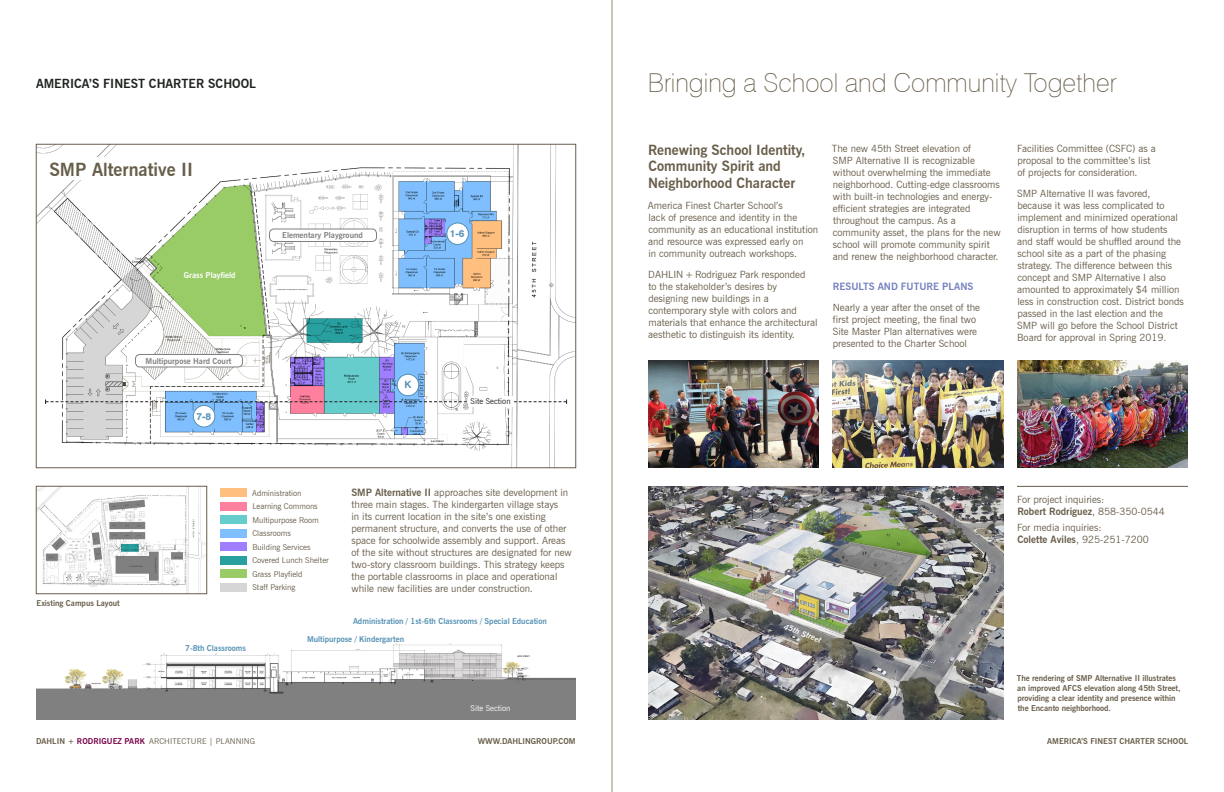
<style>
.page{position:relative;width:1224px;height:792px;background:#fff}
.page>*{position:absolute;margin:0;border:0;box-sizing:border-box;transform-origin:0 0}
.DOC_Special_Text{font:100 26px "Swiss 721 BT";color:#685d49}
.DOC_Body_Text_14pt{font:700 18px "News Gothic BT";color:#685d49}
.DOC_Body_Text_10pt{font:700 14px/16.8px "News Gothic BT";color:#685d49}
.DOC_Heading_1_on_whi{font:700 12.5px "News Gothic BT";color:#202420}
.DOC_Body_Text_10pt-2{font:10px/12px "News Gothic BT";color:#685d49}
.DOC_Body_Text_10pt_n{font:10px/12px "News Gothic BT";color:#685d49}
.CS_Body_Text_10pt{font:10px/12px "News Gothic BT";color:#685d49}
.CS_Body_Text_10pt-2{font:700 10px "News Gothic BT";color:#685d49}
.CS_Heading_3{font:700 10px "News Gothic BT";color:#7481bf}
.t1{font:700 10px "Swiss 721 BT";color:#5592b4}
.DOC_Note_8pt{font:700 8px/10px "News Gothic BT";color:#685d49}
.DOC_Note_8pt-2{font:8px "News Gothic BT";color:#685d49}
.DOC_Note_8pt-3{font:700 8px "News Gothic BT";color:#5592b4}
.t2{font:700 8px "News Gothic BT";color:#808080}
.t3{font:700 8px "News Gothic BT";color:#fff}
.t4{font:8px "News Gothic BT";color:#fff}
.t5{font:8px "News Gothic BT";color:#231f20}
.t6{font:italic 700 8px "News Gothic BT";color:#fff}
.s1{font-weight:700}
.s2{font-weight:700;color:#790149}
.s3{font-weight:400}
</style>
<div class="page">
<img style="left:36px;top:643px;width:540px;height:59px">
<hr style="left:1017px;top:486px;width:171px;height:1px;background:#685d49">
<img style="left:38px;top:146px;width:536px;height:320px">
<img style="left:1017px;top:360px;width:171px;height:108px">
<img style="left:832px;top:360px;width:172px;height:108px">
<img style="left:648px;top:360px;width:171px;height:108px">
<div style="left:220px;top:515px;width:28px;height:9px;background:#66cdcc"></div>
<div style="left:220px;top:529px;width:28px;height:9px;background:#7fbfff"></div>
<div style="left:220px;top:488px;width:28px;height:9px;background:#ffbf7f"></div>
<div style="left:220px;top:556px;width:28px;height:9px;background:#28a09f"></div>
<div style="left:220px;top:583px;width:28px;height:9px;background:#d6d6d6"></div>
<div style="left:220px;top:502px;width:28px;height:9px;background:#ff809e"></div>
<div style="left:220px;top:569px;width:28px;height:9px;background:#99cc67"></div>
<div style="left:220px;top:542px;width:28px;height:9px;background:#9f7eff"></div>
<div style="left:36px;top:702px;width:540px;height:18px;background:#808080"></div>
<svg style="left:45px;top:399px;width:522px;height:5px"></svg>
<div style="left:270px;top:229px;width:107px;height:13px;background:#fff;border-radius:5px"></div>
<div style="left:269px;top:228px;width:108px;height:14px;border:1px solid #808080;border-radius:5px"></div>
<div style="left:136px;top:354px;width:107px;height:13px;background:#fff;border-radius:5px"></div>
<div style="left:135px;top:354px;width:108px;height:13px;border:1px solid #808080;border-radius:5px"></div>
<div style="left:174px;top:268px;width:72px;height:14px;background:#99cc67;border-radius:5px"></div>
<div style="left:397px;top:374px;width:22px;height:22px;background:#fff;border-radius:50%"></div>
<div style="left:397px;top:374px;width:22px;height:22px;border:1px solid #5592b4;border-radius:50%"></div>
<div style="left:447px;top:223px;width:21px;height:21px;background:#fff;border-radius:50%"></div>
<div style="left:446px;top:222px;width:23px;height:23px;border:1px solid #5592b4;border-radius:50%"></div>
<div style="left:193px;top:406px;width:22px;height:21px;background:#fff;border-radius:50%"></div>
<div style="left:193px;top:405px;width:22px;height:23px;border:1px solid #5592b4;border-radius:50%"></div>
<img style="left:38px;top:488px;width:167px;height:104px">
<div style="left:36px;top:486px;width:171px;height:108px;border:1px solid #685d49"></div>
<div style="left:468px;top:396px;width:45px;height:11px;background:#fff"></div>
<div style="left:50px;top:158px;width:166px;height:22px;background:#fff"></div>
<img style="left:648px;top:486px;width:356px;height:234px">
<hr style="left:612px;top:0;width:1px;height:792px;background:#b9b298">
<p class="DOC_Heading_1_on_whi" style="left:36px;top:76px;width:222px">AMERICA’S FINEST CHARTER SCHOOL</p>
<p class="DOC_Body_Text_14pt" style="left:49px;top:158px;width:145px">SMP Alternative II</p>
<p class="t3" style="left:184px;top:270px;width:53px">Grass Playfield</p>
<p class="t2" style="left:282px;top:231px;width:82px">Elementary Playground</p>
<p class="t1" style="left:450px;top:227px;width:16px">1-6</p>
<p class="t2" style="left:146px;top:356px;width:87px">Multipurpose Hard Court</p>
<p class="t1" style="left:196px;top:410px;width:16px">7-8</p>
<p class="t1" style="left:404px;top:379px;width:9px">K</p>
<p class="t5" style="left:471px;top:396px;width:41px">Site Section</p>
<p class="DOC_Note_8pt" style="left:37px;top:598px;width:85px">Existing Campus Layout</p>
<p class="DOC_Note_8pt-2" style="left:252px;top:488px;width:51px">Administration</p>
<p class="DOC_Note_8pt-2" style="left:252px;top:502px;width:67px">Learning Commons</p>
<p class="DOC_Note_8pt-2" style="left:252px;top:515px;width:68px">Multipurpose Room</p>
<p class="DOC_Note_8pt-2" style="left:252px;top:529px;width:40px">Classrooms</p>
<p class="DOC_Note_8pt-2" style="left:252px;top:542px;width:60px">Building Services</p>
<p class="DOC_Note_8pt-2" style="left:252px;top:556px;width:78px">Covered Lunch Shelter</p>
<p class="DOC_Note_8pt-2" style="left:253px;top:583px;width:44px">Staff Parking</p>
<p class="DOC_Note_8pt-2" style="left:252px;top:569px;width:52px">Grass Playfield</p>
<p class="DOC_Body_Text_10pt_n" style="left:351px;top:486px;width:222px"><span class="s1">SMP Alternative II</span> approaches site development in three main stages. The kindergarten village stays<br>in its current location in the site’s one existing permanent structure, and converts the use of other space for schoolwide assembly and support. Areas of the site without structures are designated for new two-story classroom buildings. This strategy keeps the portable classrooms in place and operational while new facilities are under construction.</p>
<p class="DOC_Note_8pt-3" style="left:353px;top:616px;width:195px">Administration / 1st-6th Classrooms / Special Education</p>
<p class="DOC_Note_8pt-3" style="left:185px;top:643px;width:62px">7-8th Classrooms</p>
<p class="DOC_Note_8pt-3" style="left:307px;top:634px;width:99px">Multipurpose / Kindergarten</p>
<p class="t4" style="left:471px;top:703px;width:41px">Site Section</p>
<p class="DOC_Note_8pt-2" style="left:36px;top:736px;width:220px"><span class="s1">DAHLIN +</span> <span class="s2">RODRIGUEZ PARK</span> ARCHITECTURE | PLANNING</p>
<p class="DOC_Note_8pt" style="left:478px;top:736px;width:99px">WWW.DAHLINGROUP.COM</p>
<p class="DOC_Special_Text" style="left:648px;top:67px;width:470px">Bringing a School and Community Together</p>
<p class="DOC_Body_Text_10pt" style="left:648px;top:141px;width:159px">Renewing School Identity,<br>Community Spirit and<br>Neighborhood Character</p>
<p class="DOC_Body_Text_10pt-2" style="left:648px;top:200px;width:172px">America Finest Charter School’s<br>lack of presence and identity in the community as an educational institution and resource was expressed early on<br>in community outreach workshops.</p>
<p class="DOC_Body_Text_10pt-2" style="left:648px;top:269px;width:159px">DAHLIN + Rodriguez Park responded</p>
<p class="DOC_Body_Text_10pt-2" style="left:648px;top:281px;width:171px">to the stakeholder’s desires by designing new buildings in a contemporary style with colors and materials that enhance the architectural aesthetic to distinguish its identity.</p>
<p class="DOC_Body_Text_10pt-2" style="left:832px;top:142px;width:170px">The new 45th Street elevation of<br>SMP Alternative II is recognizable without overwhelming the immediate neighborhood. Cutting-edge classrooms with built-in technologies and energy&shy;efficient strategies are integrated throughout the campus. As a community asset, the plans for the new school will promote community spirit and renew the neighborhood character.</p>
<p class="CS_Heading_3" style="left:833px;top:281px;width:142px">RESULTS AND FUTURE PLANS</p>
<p class="CS_Body_Text_10pt" style="left:833px;top:302px;width:149px">Nearly a year after the onset of the first project meeting, the final two Site Master Plan alternatives were presented to the Charter School</p>
<p class="CS_Body_Text_10pt" style="left:1017px;top:142px;width:140px">Facilities Committee (CSFC) as a proposal to the committee’s list of projects for consideration.</p>
<p class="DOC_Body_Text_10pt-2" style="left:1017px;top:187px;width:168px">SMP Alternative II was favored, because it was less complicated to implement and minimized operational disruption in terms of how students and staff would be shuffled around the school site as a part of the phasing strategy. The difference between this concept and SMP Alternative I also amounted to approximately $4 million less in construction cost. District bonds passed in the last election and the SMP will go before the School District Board for approval in Spring 2019.</p>
<p class="t6" style="left:786px;top:621px;width:41px;rotate:22deg">45th Street</p>
<p class="CS_Body_Text_10pt" style="left:1017px;top:493px;width:89px">For project inquiries:</p>
<p class="CS_Body_Text_10pt-2" style="left:1017px;top:505px;width:149px">Robert Rodriguez<span class="s3">, 858-350-0544</span></p>
<p class="CS_Body_Text_10pt" style="left:1017px;top:522px;width:86px">For media inquiries:</p>
<p class="CS_Body_Text_10pt-2" style="left:1017px;top:534px;width:133px">Colette Aviles<span class="s3">, 925-251-7200</span></p>
<p class="DOC_Note_8pt" style="left:1017px;top:673px;width:165px">The rendering of SMP Alternative II illustrates an improved AFCS elevation along 45th Street, providing a clear identity and presence within the Encanto neighborhood.</p>
<p class="DOC_Note_8pt" style="left:1047px;top:736px;width:142px">AMERICA’S FINEST CHARTER SCHOOL</p>
</div>
